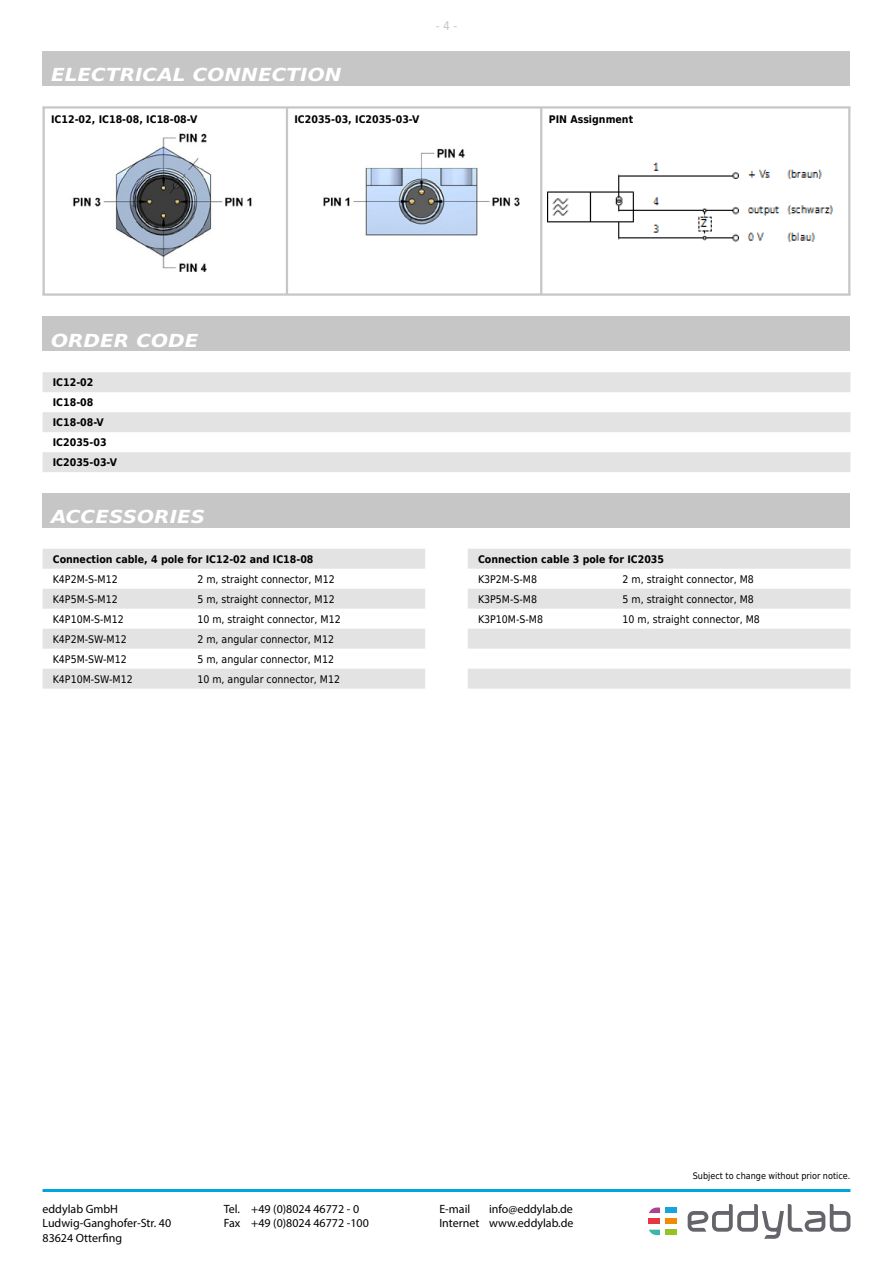
<style>
.page{position:relative;width:893px;height:1263px;background:#fff}
.page>*{position:absolute;margin:0;border:0;box-sizing:border-box;transform-origin:0 0}
.t1{font:italic 700 18px "DejaVu Sans Condensed";color:#fff;scale:1.24 1}
.t2{font:12px/14.4px "Myriad Pro";color:#000}
.t3{font:12px "DejaVu Sans Condensed";color:#c6c6c6}
.t4{font:10.5px "DejaVu Sans Condensed";color:#000}
.t5{font:700 10.5px "DejaVu Sans Condensed";color:#000}
.t6{font:9px "DejaVu Sans Condensed";color:#000}
</style>
<div class="page">
<div style="left:665px;top:1218px;width:12px;height:6px;background:#ef8c07"></div>
<div style="left:649px;top:1218px;width:11px;height:6px;background:#e63741"></div>
<div style="left:665px;top:1207px;width:12px;height:6px;background:#16a4df"></div>
<svg style="left:649px;top:1207px;width:11px;height:6px"></svg>
<div style="left:665px;top:1229px;width:12px;height:6px;background:#96c223"></div>
<svg style="left:649px;top:1229px;width:11px;height:6px"></svg>
<svg style="left:688px;top:1204px;width:162px;height:35px"></svg>
<hr style="left:43px;top:1189px;width:807px;height:3px;background:#00a5df">
<div style="left:43px;top:51px;width:807px;height:34px;background:#c6c6c6"></div>
<svg style="left:43px;top:549px;width:807px;height:140px;fill:#e3e3e3"></svg>
<hr style="left:43px;top:293px;width:807px;height:3px;background:#c6c6c6">
<hr style="left:43px;top:106px;width:807px;height:3px;background:#c6c6c6">
<hr style="left:43px;top:107px;width:2px;height:188px;background:#c6c6c6">
<hr style="left:848px;top:108px;width:2px;height:187px;background:#c6c6c6">
<hr style="left:540px;top:107px;width:2px;height:187px;background:#c6c6c6">
<hr style="left:286px;top:108px;width:2px;height:187px;background:#c6c6c6">
<img style="left:323px;top:148px;width:197px;height:88px">
<img style="left:548px;top:162px;width:285px;height:80px">
<img style="left:73px;top:133px;width:179px;height:139px">
<div style="left:43px;top:317px;width:807px;height:34px;background:#c6c6c6"></div>
<svg style="left:43px;top:372px;width:807px;height:100px;fill:#e3e3e3"></svg>
<div style="left:43px;top:493px;width:807px;height:34px;background:#c6c6c6"></div>
<p class="t1" style="left:51px;top:61px;width:236px">ELECTRICAL CONNECTION</p>
<p class="t3" style="left:436px;top:16px;width:23px">- 4 -</p>
<p class="t5" style="left:51px;top:111px;width:148px">IC12-02, IC18-08, IC18-08-V</p>
<p class="t5" style="left:294px;top:111px;width:126px">IC2035-03, IC2035-03-V</p>
<p class="t5" style="left:549px;top:111px;width:86px">PIN Assignment</p>
<p class="t1" style="left:51px;top:326px;width:121px">ORDER CODE</p>
<p class="t5" style="left:53px;top:374px;width:42px">IC12-02</p>
<p class="t5" style="left:53px;top:394px;width:42px">IC18-08</p>
<p class="t5" style="left:53px;top:414px;width:53px">IC18-08-V</p>
<p class="t5" style="left:53px;top:434px;width:55px">IC2035-03</p>
<p class="t5" style="left:53px;top:454px;width:66px">IC2035-03-V</p>
<p class="t1" style="left:51px;top:503px;width:126px">ACCESSORIES</p>
<p class="t5" style="left:53px;top:550px;width:262px">Connection cable, 4 pole for IC12-02 and IC18-08</p>
<p class="t5" style="left:478px;top:550px;width:188px">Connection cable 3 pole for IC2035</p>
<p class="t4" style="left:53px;top:570px;width:67px">K4P2M-S-M12</p>
<p class="t4" style="left:197px;top:570px;width:139px">2 m, straight connector, M12</p>
<p class="t4" style="left:478px;top:570px;width:61px">K3P2M-S-M8</p>
<p class="t4" style="left:623px;top:570px;width:133px">2 m, straight connector, M8</p>
<p class="t4" style="left:53px;top:590px;width:67px">K4P5M-S-M12</p>
<p class="t4" style="left:197px;top:590px;width:139px">5 m, straight connector, M12</p>
<p class="t4" style="left:478px;top:590px;width:61px">K3P5M-S-M8</p>
<p class="t4" style="left:623px;top:590px;width:133px">5 m, straight connector, M8</p>
<p class="t4" style="left:53px;top:610px;width:73px">K4P10M-S-M12</p>
<p class="t4" style="left:197px;top:610px;width:145px">10 m, straight connector, M12</p>
<p class="t4" style="left:478px;top:610px;width:67px">K3P10M-S-M8</p>
<p class="t4" style="left:623px;top:610px;width:139px">10 m, straight connector, M8</p>
<p class="t4" style="left:53px;top:630px;width:75px">K4P2M-SW-M12</p>
<p class="t4" style="left:197px;top:630px;width:138px">2 m, angular connector, M12</p>
<p class="t4" style="left:53px;top:650px;width:75px">K4P5M-SW-M12</p>
<p class="t4" style="left:197px;top:650px;width:138px">5 m, angular connector, M12</p>
<p class="t4" style="left:53px;top:670px;width:81px">K4P10M-SW-M12</p>
<p class="t4" style="left:197px;top:670px;width:144px">10 m, angular connector, M12</p>
<p class="t2" style="left:43px;top:1201px;width:130px">eddylab GmbH<br>Ludwig-Ganghofer-Str. 40<br>83624 Otterfing</p>
<p class="t2" style="left:224px;top:1201px;width:18px">Tel.<br>Fax</p>
<p class="t2" style="left:251px;top:1201px;width:119px">+49 (0)8024 46772 - 0 +49 (0)8024 46772 -100</p>
<p class="t2" style="left:439px;top:1201px;width:136px;text-align:right">info@eddylab.de<br>Internet www.eddylab.de</p>
<p class="t2" style="left:439px;top:1201px;width:33px">E-mail</p>
<p class="t6" style="left:693px;top:1168px;width:159px">Subject to change without prior notice.</p>
</div>
